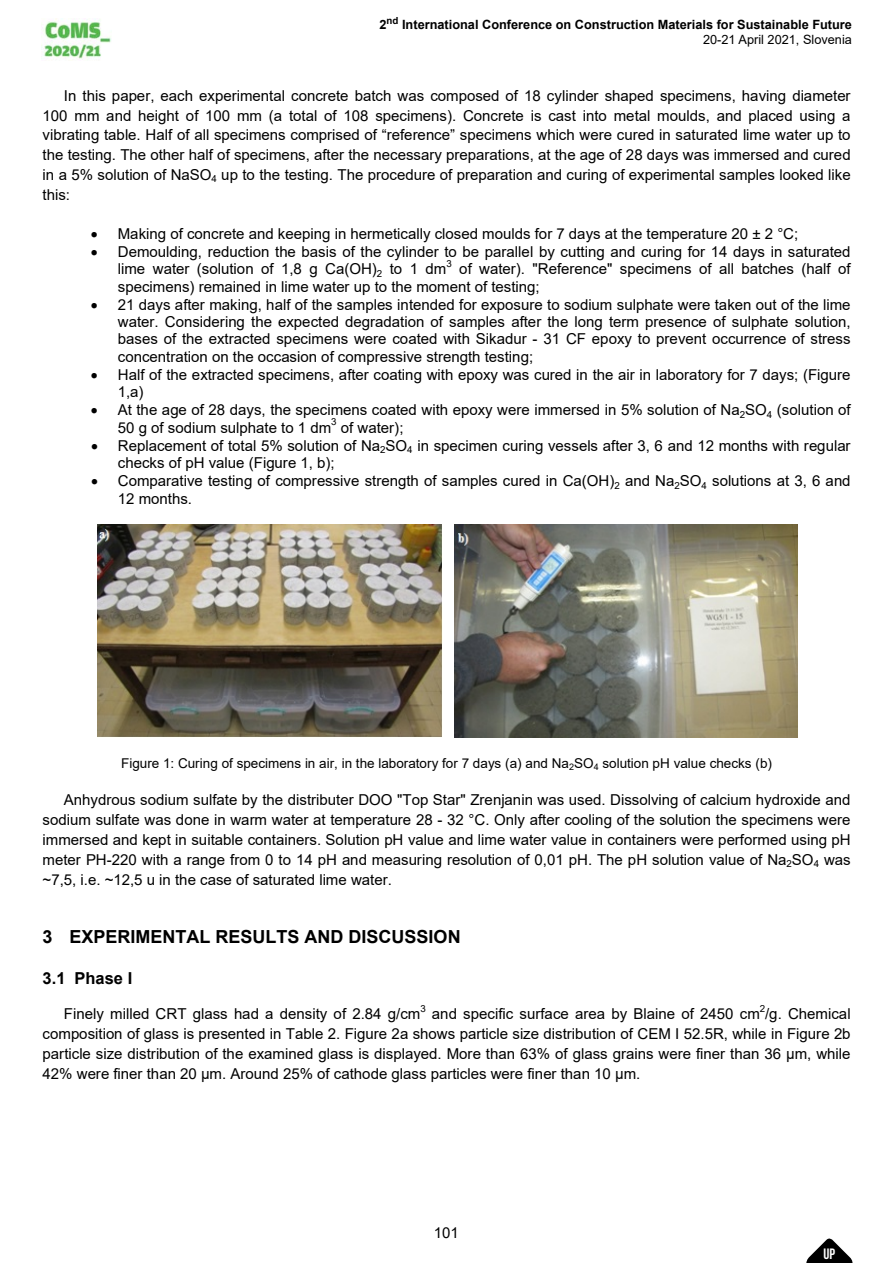
<style>
.page{position:relative;width:893px;height:1263px;background:#fff}
.page>*{position:absolute;margin:0;border:0;box-sizing:border-box;transform-origin:0 0}
.t1{font:700 18px "Arial";color:#000}
.t2{font:700 16.5px "Arial";color:#000}
.t3{font:15px/19.8px "Arial";color:#000}
.t4{font:15px "Bebas Neue";color:#fff}
.t5{font:13.5px/15.5px "Arial";color:#000;text-align:right}
.t6{font:700 12.75px/15.3px "Arial";color:#000;text-align:right}
.t7{font:9.75px "Arial";color:#000}
.t8{font:9px "Arial";color:#000}
.s1{font-weight:400}
</style>
<div class="page">
<svg style="left:806px;top:1238px;width:47px;height:25px"></svg>
<img style="left:41px;top:18px;width:70px;height:41px">
<img style="left:97px;top:525px;width:346px;height:212px">
<img style="left:454px;top:525px;width:344px;height:212px">
<p class="t6" style="left:380px;top:17px;width:474px">2<sup>nd</sup> International Conference on Construction Materials for Sustainable Future<br><span class="s1">20-21 April 2021, Slovenia</span></p>
<p class="t8" style="left:392px;top:18px;width:12px">nd</p>
<p class="t5" style="left:406px;top:21px;width:446px">International Conference on Construction Materials for Sustainable Future,<br>15-17 April 2020, Bled, Slovenia</p>
<p class="t3" style="left:43px;top:85px;width:810px;text-align:justify;text-indent:21px">In this paper, each experimental concrete batch was composed of 18 cylinder shaped specimens, having diameter 100 mm and height of 100 mm (a total of 108 specimens). Concrete is cast into metal moulds, and placed using a vibrating table. Half of all specimens comprised of “reference” specimens which were cured in saturated lime water up to the testing. The other half of specimens, after the necessary preparations, at the age of 28 days was immersed and cured in a 5% solution of NaSO<sub>4</sub> up to the testing. The procedure of preparation and curing of experimental samples looked like this:</p>
<p class="t3" style="left:91px;top:223px;width:709px">• Making of concrete and keeping in hermetically closed moulds for 7 days at the temperature 20 ± 2 °C;</p>
<p class="t3" style="left:118px;top:243px;width:734px;line-height:17.2px;text-indent:-27px">• Demoulding, reduction the basis of the cylinder to be parallel by cutting and curing for 14 days in saturated lime water (solution of 1,8 g Ca(OH)<sub>2</sub> to 1 dm</p>
<p class="t5" style="left:384px;top:21px;width:9px">2</p>
<p class="t7" style="left:446px;top:257px;width:7px">3</p>
<p class="t3" style="left:118px;top:260px;width:734px;line-height:17.2px;text-indent:341px">of water). "Reference" specimens of all batches (half of specimens) remained in lime water up to the moment of testing;</p>
<p class="t3" style="left:118px;top:296px;width:734px;line-height:17.2px;text-align:justify;text-indent:-27px">• 21 days after making, half of the samples intended for exposure to sodium sulphate were taken out of the lime water. Considering the expected degradation of samples after the long term presence of sulphate solution, bases of the extracted specimens were coated with Sikadur - 31 CF epoxy to prevent occurrence of stress concentration on the occasion of compressive strength testing;</p>
<p class="t3" style="left:118px;top:366px;width:734px;line-height:17.2px;text-indent:-27px">• Half of the extracted specimens, after coating with epoxy was cured in the air in laboratory for 7 days; (Figure<br>1,a)</p>
<p class="t3" style="left:118px;top:401px;width:734px;line-height:17.2px;text-indent:-27px">• At the age of 28 days, the specimens coated with epoxy were immersed in 5% solution of Na<sub>2</sub>SO<sub>4</sub> (solution of<br>50 g of sodium sulphate to 1 dm</p>
<p class="t7" style="left:331px;top:415px;width:7px">3</p>
<p class="t3" style="left:341px;top:417px;width:64px">of water);</p>
<p class="t3" style="left:118px;top:437px;width:734px;line-height:17.2px;text-indent:-27px">• Replacement of total 5% solution of Na<sub>2</sub>SO<sub>4</sub> in specimen curing vessels after 3, 6 and 12 months with regular checks of pH value (Figure 1, b);</p>
<p class="t3" style="left:118px;top:472px;width:734px;line-height:17.2px;text-indent:-27px">• Comparative testing of compressive strength of samples cured in Ca(OH)<sub>2</sub> and Na<sub>2</sub>SO<sub>4</sub> solutions at 3, 6 and<br>12 months.</p>
<p class="t5" style="left:121px;top:755px;width:652px">Figure 1: Curing of specimens in air, in the laboratory for 7 days (a) and Na<sub>2</sub>SO<sub>4</sub> solution pH value checks (b)</p>
<p class="t3" style="left:43px;top:790px;width:810px;text-align:justify;text-indent:21px">Anhydrous sodium sulfate by the distributer DOO "Top Star" Zrenjanin was used. Dissolving of calcium hydroxide and sodium sulfate was done in warm water at temperature 28 - 32 °C. Only after cooling of the solution the specimens were immersed and kept in suitable containers. Solution pH value and lime water value in containers were performed using pH meter PH-220 with a range from 0 to 14 pH and measuring resolution of 0,01 pH. The pH solution value of Na<sub>2</sub>SO<sub>4</sub> was ~7,5, i.e. ~12,5 u in the case of saturated lime water.</p>
<p class="t1" style="left:43px;top:924px;width:420px">3 EXPERIMENTAL RESULTS AND DISCUSSION</p>
<p class="t2" style="left:43px;top:966px;width:91px">3.1 Phase I</p>
<p class="t3" style="left:64px;top:1004px;width:358px">Finely milled CRT glass had a density of 2.84 g/cm</p>
<p class="t7" style="left:420px;top:1002px;width:7px">3</p>
<p class="t3" style="left:432px;top:1004px;width:420px">and specific surface area by Blaine of 2450 cm /g. Chemical</p>
<p class="t7" style="left:760px;top:1002px;width:7px">2</p>
<p class="t3" style="left:43px;top:1024px;width:810px;text-align:justify">composition of glass is presented in Table 2. Figure 2a shows particle size distribution of CEM I 52.5R, while in Figure 2b particle size distribution of the examined glass is displayed. More than 63% of glass grains were finer than 36 μm, while 42% were finer than 20 μm. Around 25% of cathode glass particles were finer than 10 μm.</p>
<p class="t3" style="left:434px;top:1223px;width:27px">101</p>
<p class="t4" style="left:824px;top:1246px;width:13px">UP</p>
</div>
